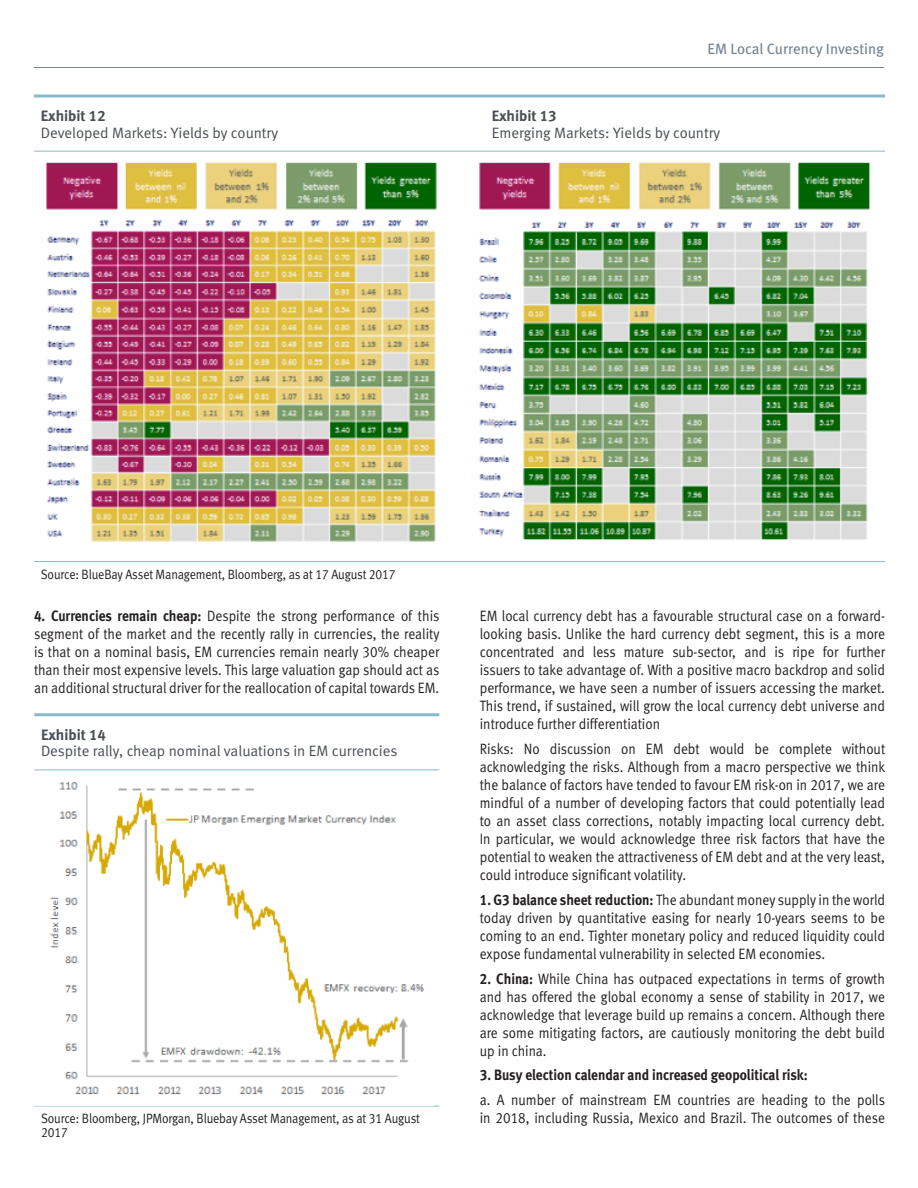
<style>
.page{position:relative;width:918px;height:1188px;background:#fff}
.page>*{position:absolute;margin:0;border:0;box-sizing:border-box;transform-origin:0 0}
.t1{font:15px/18px "Meta Normal LF";color:#231f20;text-align:justify;scale:.9 1}
.t2{font:15px "Meta Normal LF";color:#4a4f55}
.t3{font:15px "Meta Bold LF";color:#231f20;scale:.9 1}
.t4{font:15px "Meta Bold LF";color:#4a4f55}
.t5{font:15px "Meta Book LF";color:#748593}
.t6{font:13.5px/13.5px "Meta Normal LF";letter-spacing:-.01em;color:#231f20;scale:.9 1}
.s1{font-family:"Meta Bold LF"}
</style>
<div class="page">
<hr style="left:34px;top:67px;width:850px;height:1px;background:#748593">
<svg style="left:34px;top:94px;width:851px;height:4px;background:#a6c9d7"></svg>
<hr style="left:34px;top:151px;width:851px;height:1px;background:#89b8ca">
<hr style="left:34px;top:561px;width:851px;height:1px;background:#89b8ca">
<img style="left:46px;top:162px;width:824px;height:380px">
<hr style="left:34px;top:713px;width:405px;height:3px;background:#89b8ca">
<hr style="left:34px;top:770px;width:405px;height:1px;background:#89b8ca">
<hr style="left:34px;top:1106px;width:405px;height:1px;background:#89b8ca">
<img style="left:49px;top:782px;width:375px;height:313px">
<p class="t4" style="left:41px;top:107px;width:66px">Exhibit 12</p>
<p class="t2" style="left:41px;top:124px;width:239px">Developed Markets: Yields by country</p>
<p class="t5" style="left:708px;top:40px;width:178px">EM Local Currency Investing</p>
<p class="t4" style="left:492px;top:107px;width:66px">Exhibit 13</p>
<p class="t2" style="left:492px;top:124px;width:230px">Emerging Markets: Yields by country</p>
<p class="t6" style="left:41px;top:567px;width:396px">Source: BlueBay Asset Management, Bloomberg, as at 17 August 2017</p>
<p class="t1" style="left:34px;top:607px;width:452px"><span class="s1">4. Currencies remain cheap:</span> Despite the strong performance of this segment of the market and the recently rally in currencies, the reality is that on a nominal basis, EM currencies remain nearly 30% cheaper than their most expensive levels. This large valuation gap should act as an additional structural driver for the reallocation of capital towards EM.</p>
<p class="t1" style="left:480px;top:607px;width:452px">EM local currency debt has a favourable structural case on a forward&shy;looking basis. Unlike the hard currency debt segment, this is a more concentrated and less mature sub-sector, and is ripe for further issuers to take advantage of. With a positive macro backdrop and solid performance, we have seen a number of issuers accessing the market.<br>This trend, if sustained, will grow the local currency debt universe and introduce further differentiation</p>
<p class="t1" style="left:480px;top:740px;width:452px">Risks: No discussion on EM debt would be complete without acknowledging the risks. Although from a macro perspective we think the balance of factors have tended to favour EM risk-on in 2017, we are mindful of a number of developing factors that could potentially lead to an asset class corrections, notably impacting local currency debt.<br>In particular, we would acknowledge three risk factors that have the potential to weaken the attractiveness of EM debt and at the very least, could introduce significant volatility.</p>
<p class="t1" style="left:480px;top:891px;width:452px"><span class="s1">1. G3 balance sheet reduction:</span> The abundant money supply in the world today driven by quantitative easing for nearly 10-years seems to be coming to an end. Tighter monetary policy and reduced liquidity could expose fundamental vulnerability in selected EM economies.</p>
<p class="t1" style="left:480px;top:969px;width:452px"><span class="s1">2. China:</span> While China has outpaced expectations in terms of growth and has offered the global economy a sense of stability in 2017, we acknowledge that leverage build up remains a concern. Although there are some mitigating factors, are cautiously monitoring the debt build up in china.</p>
<p class="t3" style="left:480px;top:1066px;width:366px">3. Busy election calendar and increased geopolitical risk:</p>
<p class="t1" style="left:480px;top:1091px;width:452px">a. A number of mainstream EM countries are heading to the polls in 2018, including Russia, Mexico and Brazil. The outcomes of these</p>
<p class="t4" style="left:41px;top:726px;width:66px">Exhibit 14</p>
<p class="t2" style="left:41px;top:743px;width:358px">Despite rally, cheap nominal valuations in EM currencies</p>
<p class="t6" style="left:41px;top:1112px;width:423px">Source: Bloomberg, JPMorgan, Bluebay Asset Management, as at 31 August<br>2017</p>
</div>
